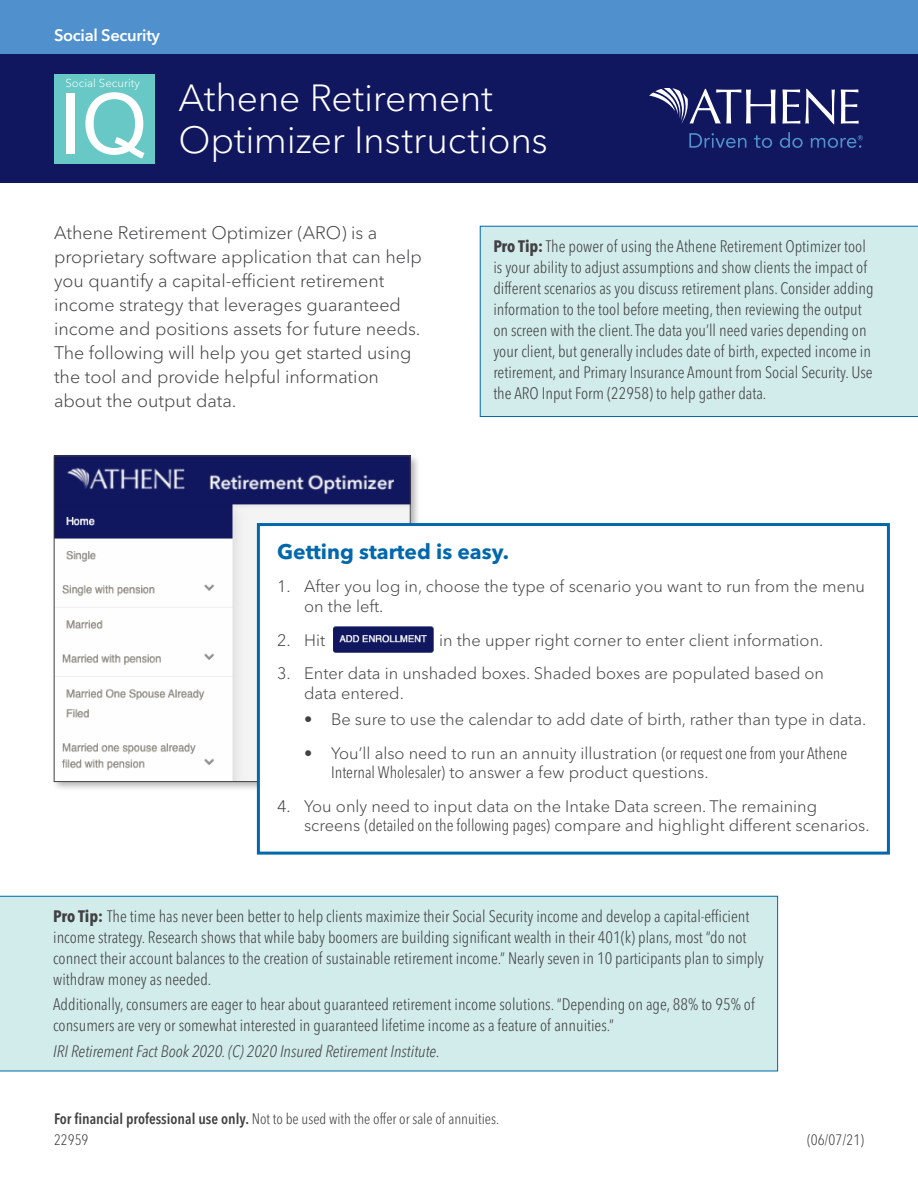
<style>
.page{position:relative;width:918px;height:1188px;background:#fff}
.page>*{position:absolute;margin:0;border:0;box-sizing:border-box;transform-origin:0 0}
.t1{font:84.6px "Arial";color:#fff}
.t2{font:300 37.5px "Avenir Next LT Pro";letter-spacing:-.01em;color:#fff}
.t3{font:700 21px "Avenir Next LT Pro";color:#0068ac}
.t4{font:300 18px/24px "Avenir Next LT Pro";color:#414042}
.t5{font:300 condensed 16.5px/21px "Avenir Next LT Pro";color:#414042}
.t6{font:300 16.5px/19.8px "Avenir Next LT Pro";color:#414042}
.t7{font:italic 300 condensed 16.5px "Avenir Next LT Pro";color:#414042}
.t8{font:600 16.5px "Avenir Next LT Pro";letter-spacing:-.02em;color:#fff}
.t9{font:300 condensed 15px "Avenir Next LT Pro";color:#414042}
.t10{font:300 11.4px "Avenir Next LT Pro";color:#fff}
.s1{font-weight:700}
.s2{font-stretch:condensed}
.s3{font-weight:600}
</style>
<div class="page">
<div style="left:0;top:896px;width:778px;height:175px;background:#d1ecea"></div>
<div style="left:480px;top:226px;width:438px;height:191px;background:#d1ecea"></div>
<div style="left:0;top:0;width:918px;height:183px;background:#11175e"></div>
<svg style="left:783px;top:89px;width:52px;height:35px"></svg>
<svg style="left:841px;top:89px;width:18px;height:35px"></svg>
<svg style="left:649px;top:88px;width:127px;height:36px"></svg>
<svg style="left:689px;top:133px;width:57px;height:15px"></svg>
<svg style="left:754px;top:135px;width:18px;height:13px"></svg>
<svg style="left:780px;top:132px;width:23px;height:16px"></svg>
<svg style="left:811px;top:135px;width:52px;height:13px"></svg>
<div style="left:0;top:0;width:918px;height:54px;background:#5091cd"></div>
<div style="left:54px;top:74px;width:100px;height:90px;background:#68c8c6"></div>
<div style="left:51px;top:453px;width:370px;height:339px;background:#000;opacity:.3"></div>
<img style="left:56px;top:458px;width:352px;height:322px">
<div style="left:257px;top:523px;width:633px;height:332px;background:#fff;border:3px solid #0068ac"></div>
<img style="left:333px;top:626px;width:101px;height:27px">
<p class="t8" style="left:54px;top:25px;width:108px">Social Security</p>
<p class="t10" style="left:65px;top:76px;width:76px">Social Security</p>
<h1 class="t1" style="left:58px;top:69px;width:91px">IQ</h1>
<h2 class="t2" style="left:178px;top:76px;width:316px">Athene Retirement</h2>
<h2 class="t2" style="left:178px;top:118px;width:371px">Optimizer Instructions</h2>
<p class="t4" style="left:54px;top:221px;width:369px">Athene Retirement Optimizer (ARO) is a proprietary software application that can help you quantify a capital-efficient retirement income strategy that leverages guaranteed income and positions assets for future needs.<br>The following will help you get started using the tool and provide helpful information about the output data.</p>
<p class="t5" style="left:493px;top:236px;width:382px"><span class="s1">Pro Tip:</span> The power of using the Athene Retirement Optimizer tool is your ability to adjust assumptions and show clients the impact of different scenarios as you discuss retirement plans. Consider adding information to the tool before meeting, then reviewing the output on screen with the client. The data you’ll need varies depending on your client, but generally includes date of birth, expected income in retirement, and Primary Insurance Amount from Social Security. Use the ARO Input Form (22958) to help gather data.</p>
<p class="t3" style="left:277px;top:539px;width:234px">Getting started is easy.</p>
<p class="t6" style="left:304px;top:577px;width:563px;text-indent:-27px">1. After you log in, choose the type of scenario you want to run from the menu on the left.</p>
<p class="t6" style="left:277px;top:630px;width:50px">2. Hit</p>
<p class="t6" style="left:439px;top:630px;width:386px">in the upper right corner to enter client information.</p>
<p class="t6" style="left:304px;top:663px;width:522px;text-indent:-27px">3. Enter data in unshaded boxes. Shaded boxes are populated based on data entered.</p>
<p class="t6" style="left:304px;top:710px;width:564px">• Be sure to use the calendar to add date of birth, rather than type in data.</p>
<p class="t6" style="left:331px;top:743px;width:518px;text-indent:-27px">• You’ll also need to run an annuity illustration <span class="s2">(or request one from your Athene<br>Internal Wholesaler)</span> to answer a few product questions.</p>
<p class="t6" style="left:304px;top:796px;width:567px;text-indent:-27px">4. You only need to input data on the Intake Data screen. The remaining screens <span class="s2">(detailed on the following pages)</span> compare and highlight different scenarios.</p>
<p class="t5" style="left:53px;top:906px;width:712px"><span class="s1">Pro Tip:</span> The time has never been better to help clients maximize their Social Security income and develop a capital-efficient income strategy. Research shows that while baby boomers are building significant wealth in their 401(k) plans, most “do not connect their account balances to the creation of sustainable retirement income.” Nearly seven in 10 participants plan to simply withdraw money as needed.</p>
<p class="t5" style="left:53px;top:994px;width:703px">Additionally, consumers are eager to hear about guaranteed retirement income solutions. “Depending on age, 88% to 95% of consumers are very or somewhat interested in guaranteed lifetime income as a feature of annuities.”</p>
<p class="t7" style="left:53px;top:1041px;width:388px">IRI Retirement Fact Book 2020. (C) 2020 Insured Retirement Institute.</p>
<p class="t9" style="left:54px;top:1110px;width:447px"><span class="s3">For financial professional use only.</span> Not to be used with the offer or sale of annuities.</p>
<p class="t9" style="left:54px;top:1131px;width:36px">22959</p>
<p class="t9" style="left:807px;top:1131px;width:58px">(06/07/21)</p>
</div>
